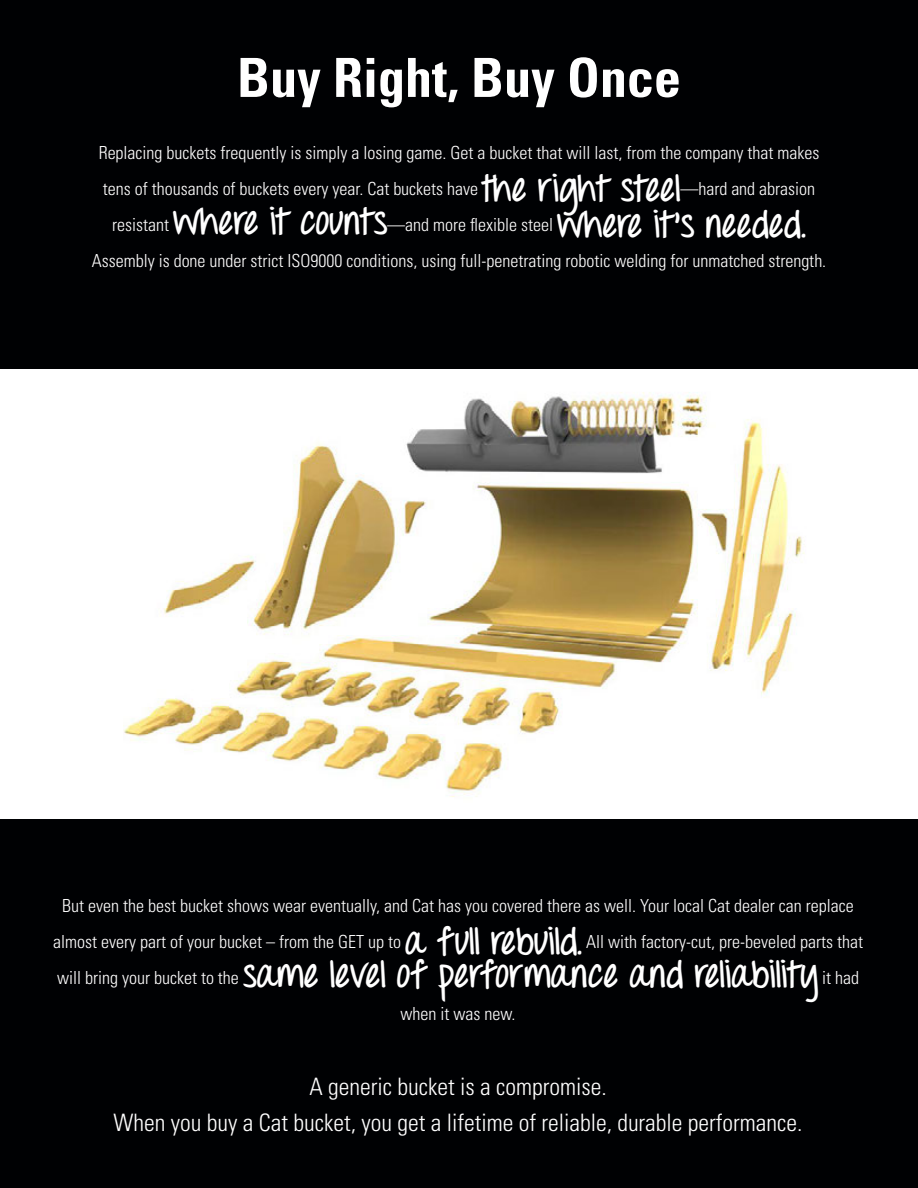
<style>
.page{position:relative;width:918px;height:1188px;background:#fff}
.page>*{position:absolute;margin:0;border:0;box-sizing:border-box;transform-origin:0 0}
.t1{font:700 condensed 54px "Univers";color:#fff}
.t2{font:700 36px "Throw My Hands Upinthe Air";color:#fff}
.t3{font:300 condensed 24px "Univers";color:#fff}
.t4{font:300 condensed 18px/36px "Univers";color:#fff;text-align:center}
.s1{font-family:"Throw My Hands Upinthe Air";font-weight:700;font-stretch:normal;font-size:36px}
.s2{font-family:"Univers";font-weight:300;font-stretch:condensed;font-size:18px}
</style>
<div class="page">
<div style="left:0;top:0;width:918px;height:369px;background:#000103"></div>
<div style="left:0;top:819px;width:918px;height:369px;background:#000103"></div>
<img style="left:123px;top:392px;width:682px;height:405px">
<p class="t1" style="left:237px;top:45px;width:445px">Buy Right, Buy Once</p>
<p class="t4" style="left:92px;top:135px;width:736px">Replacing buckets frequently is simply a losing game. Get a bucket that will last, from the company that makes tens of thousands of buckets every year. Cat buckets have <span class="s1">the right steel</span>—hard and abrasion resistant <span class="s1">where it counts</span>—and more flexible steel <span class="s1">where it’s needed.<br></span>Assembly is done under strict ISO9000 conditions, using full-penetrating robotic welding for unmatched strength.</p>
<p class="t4" style="left:53px;top:888px;width:811px">But even the best bucket shows wear eventually, and Cat has you covered there as well. Your local Cat dealer can replace almost every part of your bucket – from the GET up to <span class="s1">a full rebuild.</span> All with factory-cut, pre-beveled parts that</p>
<p class="t2" style="left:57px;top:952px;width:804px"><span class="s2">will bring your bucket to the</span> same level of performance and reliability <span class="s2">it had</span></p>
<p class="t4" style="left:401px;top:996px;width:117px">when it was new.</p>
<p class="t3" style="left:309px;top:1072px;width:299px">A generic bucket is a compromise.</p>
<p class="t3" style="left:114px;top:1108px;width:690px">When you buy a Cat bucket, you get a lifetime of reliable, durable performance.</p>
</div>
